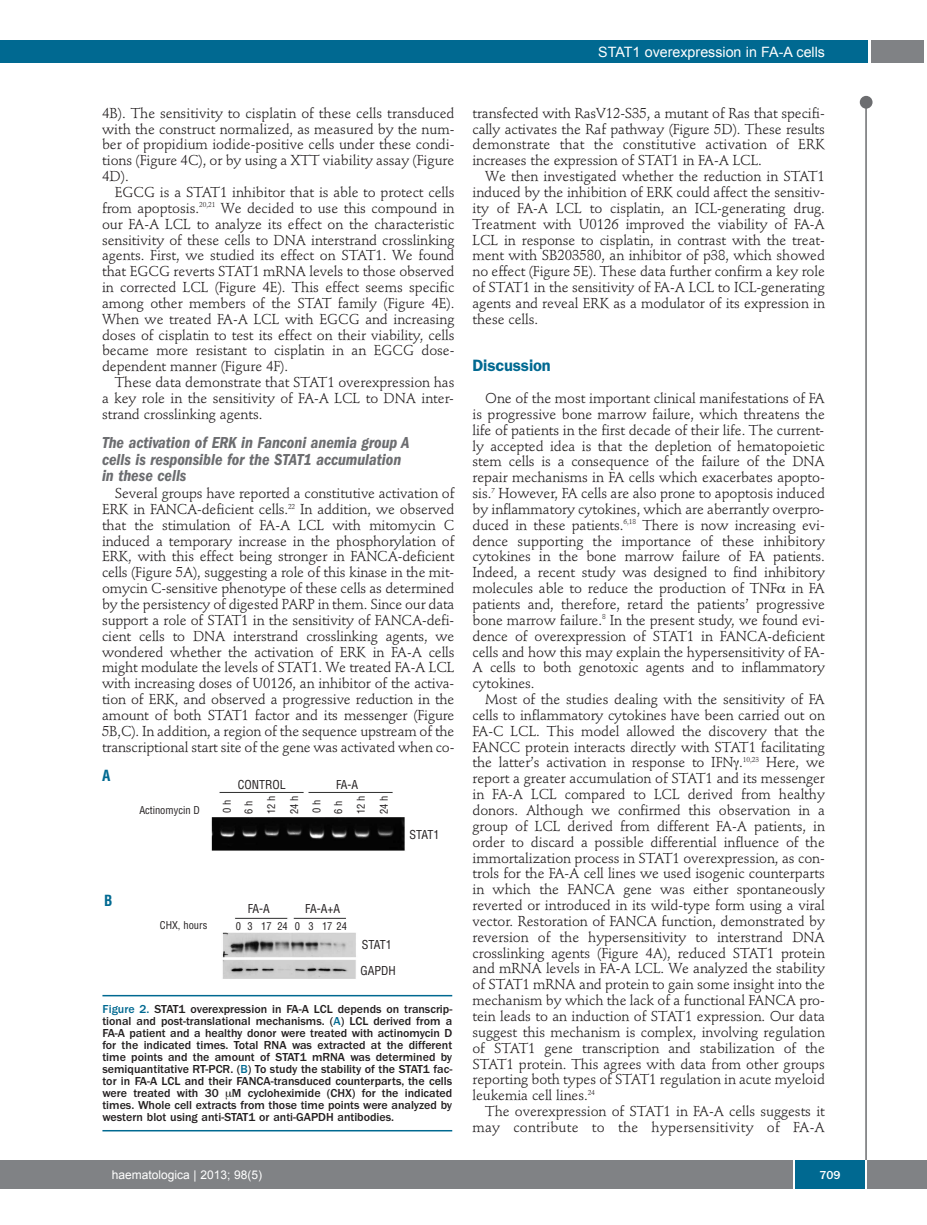
<style>
.page{position:relative;width:927px;height:1225px;background:#fff}
.page>*{position:absolute;margin:0;border:0;box-sizing:border-box;transform-origin:0 0}
.t1{font:italic 600 condensed 16.5px/16.5px "Franklin Gothic";color:#6c6d70}
.t2{font:600 16.5px "Franklin Gothic";letter-spacing:-.01em;color:#006991}
.t3{font:700 condensed 15px "Helvetica";color:#006991}
.t4{font:14.25px/15.9px "Stempel Schneidler";letter-spacing:-.005em;color:#231f20;text-align:justify}
.t5{font:14.25px "Arial";color:#fff}
.t6{font:500 12px/12px "Franklin Gothic";color:#231f20;text-align:justify}
.t7{font:condensed 12px "Helvetica";color:#231f20}
.t8{font:12px "Arial";color:#fff}
.t9{font:500 12px "Franklin Gothic";color:#fff}
.t10{font:condensed 10.5px/22.2px "Helvetica";color:#231f20}
.s1{color:#006991}
</style>
<div class="page">
<div style="left:860px;top:96px;width:12px;height:13px;background:#6c6d70;border-radius:50%"></div>
<hr style="left:865px;top:98px;width:2px;height:1062px;background:#6c6d70">
<div style="left:871px;top:40px;width:52px;height:22px;background:#808285"></div>
<div style="left:18px;top:40px;width:849px;height:22px;background:#006991"></div>
<div style="left:17px;top:1160px;width:910px;height:28px;background:#808285"></div>
<div style="left:795px;top:1160px;width:70px;height:28px;background:#006991"></div>
<hr style="left:793px;top:1160px;width:2px;height:28px;background:#fff">
<hr style="left:865px;top:1160px;width:2px;height:28px;background:#fff">
<div style="left:0;top:40px;width:19px;height:22px;background:#006991"></div>
<div style="left:0;top:1160px;width:18px;height:28px;background:#808285"></div>
<img style="left:211px;top:791px;width:194px;height:188px">
<hr style="left:102px;top:995px;width:350px;height:1px;background:#006991">
<hr style="left:102px;top:1130px;width:350px;height:1px;background:#006991">
<p class="t5" style="left:598px;top:44px;width:228px">STAT1 overexpression in FA-A cells</p>
<p class="t4" style="left:102px;top:106px;width:354px">4B). The sensitivity to cisplatin of these cells transduced with the construct normalized, as measured by the num&shy;ber of propidium iodide-positive cells under these condi&shy;tions (Figure 4C), or by using a XTT viability assay (Figure 4D).</p>
<p class="t4" style="left:102px;top:185px;width:354px;text-indent:13px">EGCG is a STAT1 inhibitor that is able to protect cells from apoptosis.<sup>20,21</sup> We decided to use this compound in our FA-A LCL to analyze its effect on the characteristic sensitivity of these cells to DNA interstrand crosslinking agents. First, we studied its effect on STAT1. We found that EGCG reverts STAT1 mRNA levels to those observed in corrected LCL (Figure 4E). This effect seems specific among other members of the STAT family (Figure 4E).<br>When we treated FA-A LCL with EGCG and increasing doses of cisplatin to test its effect on their viability, cells became more resistant to cisplatin in an EGCG dose&shy;dependent manner (Figure 4F).</p>
<p class="t4" style="left:102px;top:376px;width:354px;text-indent:13px">These data demonstrate that STAT1 overexpression has a key role in the sensitivity of FA-A LCL to DNA inter&shy;strand crosslinking agents.</p>
<p class="t1" style="left:102px;top:435px;width:309px">The activation of ERK in Fanconi anemia group A cells is responsible for the STAT1 accumulation in these cells</p>
<p class="t4" style="left:102px;top:486px;width:354px;text-indent:13px">Several groups have reported a constitutive activation of ERK in FANCA-deficient cells.<sup>22</sup> In addition, we observed that the stimulation of FA-A LCL with mitomycin C induced a temporary increase in the phosphorylation of ERK, with this effect being stronger in FANCA-deficient cells (Figure 5A), suggesting a role of this kinase in the mit&shy;omycin C-sensitive phenotype of these cells as determined by the persistency of digested PARP in them. Since our data support a role of STAT1 in the sensitivity of FANCA-defi&shy;cient cells to DNA interstrand crosslinking agents, we wondered whether the activation of ERK in FA-A cells might modulate the levels of STAT1. We treated FA-A LCL with increasing doses of U0126, an inhibitor of the activa&shy;tion of ERK, and observed a progressive reduction in the amount of both STAT1 factor and its messenger (Figure 5B,C). In addition, a region of the sequence upstream of the transcriptional start site of the gene was activated when co-</p>
<p class="t3" style="left:102px;top:767px;width:10px">A</p>
<p class="t3" style="left:104px;top:892px;width:10px">B</p>
<p class="t10" style="left:139px;top:799px;width:62px">Actinomycin D</p>
<p class="t7" style="left:238px;top:778px;width:49px">CONTROL</p>
<p class="t7" style="left:336px;top:778px;width:24px">FA-A</p>
<p class="t10" style="left:216px;top:813px;width:15px;line-height:21.6px;rotate:-90deg">0 h<br>6 h</p>
<p class="t10" style="left:260px;top:814px;width:20px;rotate:-90deg">12 h<br>24 h<br>0 h<br>6 h</p>
<p class="t10" style="left:350px;top:814px;width:20px;line-height:23px;rotate:-90deg">12 h<br>24 h</p>
<p class="t7" style="left:409px;top:827px;width:32px">STAT1</p>
<p class="t10" style="left:160px;top:914px;width:49px">CHX, hours</p>
<p class="t7" style="left:248px;top:902px;width:24px">FA-A</p>
<p class="t7" style="left:305px;top:902px;width:36px">FA-A+A</p>
<p class="t10" style="left:236px;top:915px;width:113px">03 1724 0 3 1724</p>
<p class="t7" style="left:362px;top:938px;width:32px">STAT1</p>
<p class="t7" style="left:360px;top:964px;width:37px">GAPDH</p>
<p class="t6" style="left:102px;top:1004px;width:351px"><span class="s1">Figure 2.</span> STAT1 overexpression in FA-A LCL depends on transcrip&shy;tional and post-translational mechanisms. (<span class="s1">A</span>) LCL derived from a FA-A patient and a healthy donor were treated with actinomycin D for the indicated times. Total RNA was extracted at the different time points and the amount of STAT1 mRNA was determined by semiquantitative RT-PCR. (<span class="s1">B</span>) To study the stability of the STAT1 fac&shy;tor in FA-A LCL and their FANCA-transduced counterparts, the cells were treated with 30 M cycloheximide (CHX) for the indicated times. Whole cell extracts from those time points were analyzed by western blot using anti-STAT1 or anti-GAPDH antibodies.</p>
<p class="t4" style="left:472px;top:106px;width:354px">transfected with RasV12-S35, a mutant of Ras that specifi&shy;cally activates the Raf pathway (Figure 5D). These results demonstrate that the constitutive activation of ERK increases the expression of STAT1 in FA-A LCL.</p>
<p class="t4" style="left:472px;top:170px;width:354px;text-indent:13px">We then investigated whether the reduction in STAT1 induced by the inhibition of ERK could affect the sensitiv&shy;ity of FA-A LCL to cisplatin, an ICL-generating drug.<br>Treatment with U0126 improved the viability of FA-A LCL in response to cisplatin, in contrast with the treat&shy;ment with SB203580, an inhibitor of p38, which showed no effect (Figure 5E). These data further confirm a key role of STAT1 in the sensitivity of FA-A LCL to ICL-generating agents and reveal ERK as a modulator of its expression in these cells.</p>
<p class="t2" style="left:472px;top:360px;width:80px">Discussion</p>
<p class="t4" style="left:472px;top:391px;width:354px;text-indent:13px">One of the most important clinical manifestations of FA is progressive bone marrow failure, which threatens the life of patients in the first decade of their life. The current&shy;ly accepted idea is that the depletion of hematopoietic stem cells is a consequence of the failure of the DNA repair mechanisms in FA cells which exacerbates apopto&shy;sis.<sup>7</sup> However, FA cells are also prone to apoptosis induced by inflammatory cytokines, which are aberrantly overpro&shy;duced in these patients.<sup>6,18</sup> There is now increasing evi&shy;dence supporting the importance of these inhibitory cytokines in the bone marrow failure of FA patients.<br>Indeed, a recent study was designed to find inhibitory molecules able to reduce the production of TNF in FA patients and, therefore, retard the patients’ progressive bone marrow failure.<sup>8</sup> In the present study, we found evi&shy;dence of overexpression of STAT1 in FANCA-deficient cells and how this may explain the hypersensitivity of FA-A cells to both genotoxic agents and to inflammatory cytokines.</p>
<p class="t4" style="left:472px;top:692px;width:354px;text-indent:13px">Most of the studies dealing with the sensitivity of FA cells to inflammatory cytokines have been carried out on FA-C LCL. This model allowed the discovery that the FANCC protein interacts directly with STAT1 facilitating the latter’s activation in response to IFN .<sup>10,23</sup> Here, we report a greater accumulation of STAT1 and its messenger in FA-A LCL compared to LCL derived from healthy donors. Although we confirmed this observation in a group of LCL derived from different FA-A patients, in order to discard a possible differential influence of the immortalization process in STAT1 overexpression, as con&shy;trols for the FA-A cell lines we used isogenic counterparts in which the FANCA gene was either spontaneously reverted or introduced in its wild-type form using a viral vector. Restoration of FANCA function, demonstrated by reversion of the hypersensitivity to interstrand DNA crosslinking agents (Figure 4A), reduced STAT1 protein and mRNA levels in FA-A LCL. We analyzed the stability of STAT1 mRNA and protein to gain some insight into the mechanism by which the lack of a functional FANCA pro&shy;tein leads to an induction of STAT1 expression. Our data suggest this mechanism is complex, involving regulation of STAT1 gene transcription and stabilization of the STAT1 protein. This agrees with data from other groups reporting both types of STAT1 regulation in acute myeloid leukemia cell lines.<sup>24</sup></p>
<p class="t4" style="left:472px;top:1104px;width:354px;text-align:right">The overexpression of STAT1 in FA-A cells suggests it may contribute to the hypersensitivity of FA-A</p>
<p class="t8" style="left:112px;top:1168px;width:152px">haematologica | 2013; 98(5)</p>
<p class="t9" style="left:819px;top:1171px;width:23px">709</p>
</div>
